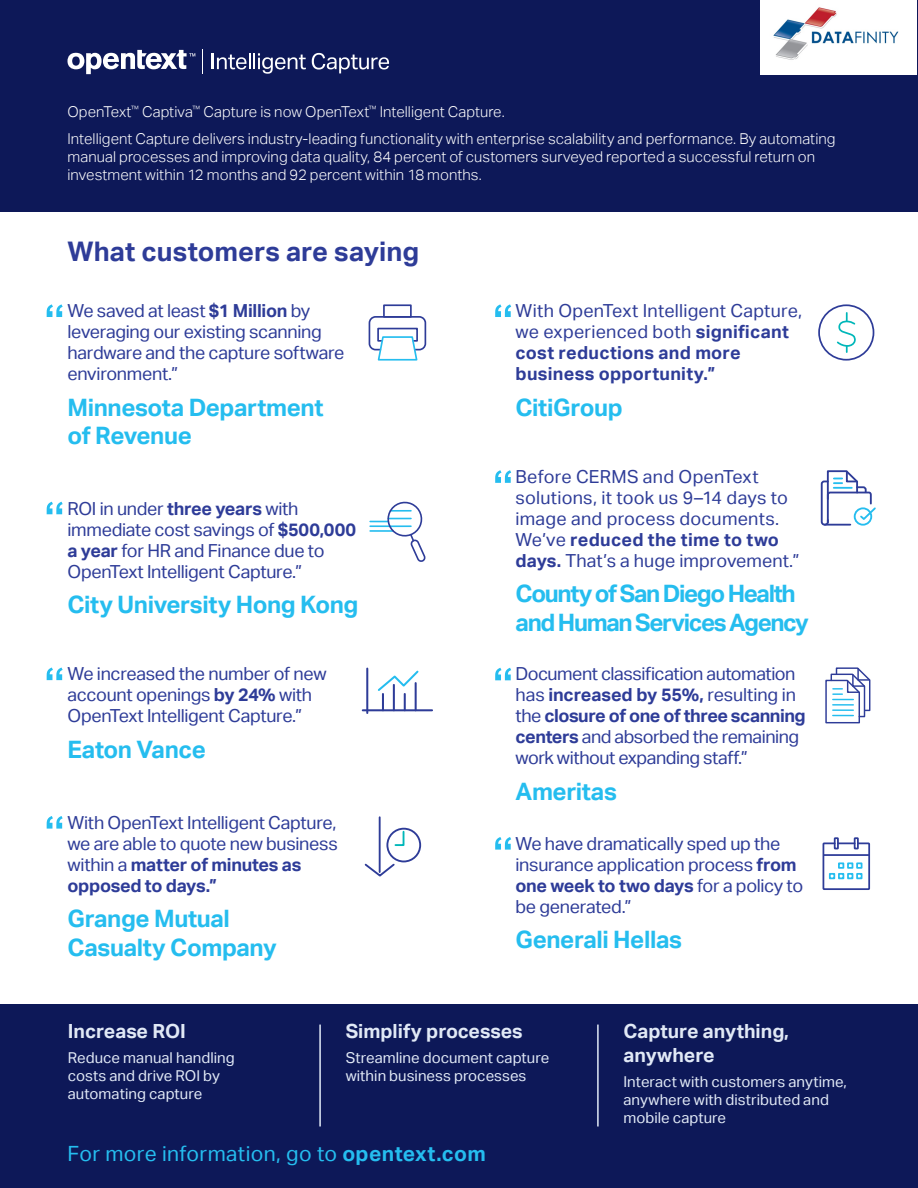
<style>
.page{position:relative;width:918px;height:1188px;background:#fff}
.page>*{position:absolute;margin:0;border:0;box-sizing:border-box;transform-origin:0 0}
.t1{font:700 27px "Aktiv Grotesk";letter-spacing:.005em;color:#2e3c98}
.Company_Name-2{font:700 24px/28.5px "Aktiv Grotesk";letter-spacing:-.02em;color:#25bdef}
.Company_Name-2-2{font:700 24px/28.5px "Aktiv Grotesk";letter-spacing:-.055em;color:#25bdef}
.t2{font:21px "Aktiv Grotesk";letter-spacing:.015em;color:#25bdef}
.t3{font:700 19.5px/23.4px "Aktiv Grotesk";color:#e1e9f6}
.Quote_-_2{font:18px/21px "Aktiv Grotesk";letter-spacing:-.015em;color:#2e3c98}
.Quote_-_2-2{font:18px/21px "Aktiv Grotesk";letter-spacing:.01em;color:#2e3c98}
.Quote_-_2-3{font:700 18px/21px "Aktiv Grotesk";letter-spacing:.015em;color:#2e3c98}
.t4{font:300 15px/27.5px "Aktiv Grotesk";letter-spacing:.005em;color:#fff}
.t5{font:15px/18px "Aktiv Grotesk";letter-spacing:.005em;color:#e1e9f6}
.s1{font-weight:700}
.s2{font-weight:400}
</style>
<div class="page">
<div style="left:0;top:0;width:918px;height:212px;background:#0d1858"></div>
<svg style="left:212px;top:53px;width:94px;height:21px"></svg>
<svg style="left:312px;top:53px;width:77px;height:20px"></svg>
<svg style="left:67px;top:50px;width:128px;height:24px"></svg>
<svg style="left:202px;top:49px;width:1px;height:25px"></svg>
<div style="left:0;top:1004px;width:918px;height:184px;background:#0d1858"></div>
<hr style="left:319px;top:1025px;width:2px;height:101px;background:#e1e9f6">
<hr style="left:597px;top:1025px;width:2px;height:101px;background:#e1e9f6">
<div style="left:369px;top:316px;width:57px;height:34px;border:2px solid #2e3c98;border-radius:6px"></div>
<div style="left:383px;top:304px;width:29px;height:14px;border:2px solid #2e3c98"></div>
<svg style="left:376px;top:327px;width:43px;height:34px"></svg>
<svg style="left:370px;top:502px;width:56px;height:60px"></svg>
<svg style="left:821px;top:470px;width:55px;height:56px"></svg>
<hr style="left:366px;top:669px;width:2px;height:44px;background:#2e3c98">
<hr style="left:363px;top:709px;width:69px;height:2px;background:#2e3c98">
<svg style="left:376px;top:670px;width:44px;height:40px"></svg>
<hr style="left:415px;top:683px;width:2px;height:27px;background:#2e3c98">
<svg style="left:825px;top:667px;width:45px;height:56px"></svg>
<svg style="left:365px;top:862px;width:30px;height:15px"></svg>
<hr style="left:379px;top:817px;width:2px;height:55px;background:#2e3c98">
<div style="left:386px;top:828px;width:35px;height:34px;border:2px solid #2e3c98;border-radius:50%"></div>
<svg style="left:394px;top:830px;width:11px;height:16px"></svg>
<div style="left:823px;top:842px;width:47px;height:48px;border:2px solid #2e3c98"></div>
<svg style="left:839px;top:842px;width:15px;height:2px"></svg>
<hr style="left:824px;top:854px;width:45px;height:2px;background:#2e3c98">
<div style="left:854px;top:837px;width:5px;height:12px;border:2px solid #2e3c98"></div>
<div style="left:834px;top:837px;width:5px;height:12px;border:2px solid #2e3c98"></div>
<div style="left:856px;top:862px;width:6px;height:7px;border:2px solid #25bdef"></div>
<div style="left:847px;top:862px;width:6px;height:7px;border:2px solid #25bdef"></div>
<div style="left:838px;top:862px;width:6px;height:7px;border:2px solid #25bdef"></div>
<svg style="left:829px;top:873px;width:33px;height:6px"></svg>
<svg style="left:836px;top:313px;width:20px;height:39px"></svg>
<div style="left:818px;top:304px;width:56px;height:57px;border:2px solid #2e3c98;border-radius:50%"></div>
<svg style="left:47px;top:304px;width:16px;height:13px"></svg>
<svg style="left:495px;top:304px;width:16px;height:13px"></svg>
<svg style="left:47px;top:502px;width:16px;height:12px"></svg>
<svg style="left:495px;top:470px;width:16px;height:13px"></svg>
<svg style="left:47px;top:668px;width:16px;height:12px"></svg>
<svg style="left:495px;top:668px;width:16px;height:12px"></svg>
<svg style="left:47px;top:816px;width:16px;height:13px"></svg>
<svg style="left:495px;top:837px;width:16px;height:13px"></svg>
<img style="left:760px;top:0;width:157px;height:74px">
<p class="t4" style="left:68px;top:98px;width:770px">OpenText<sup>™</sup> Captiva<sup>™</sup> Capture is now OpenText<sup>™</sup> Intelligent Capture.<br>Intelligent Capture delivers industry-leading functionality with enterprise scalability and performance. By automating</p>
<p class="t4" style="left:68px;top:148px;width:749px;line-height:18px">manual processes and improving data quality, 84 percent of customers surveyed reported a successful return on investment within 12 months and 92 percent within 18 months.</p>
<h1 class="t1" style="left:68px;top:236px;width:353px">What customers are saying</h1>
<p class="Quote_-_2" style="left:68px;top:301px;width:278px">We saved at least <span class="s1">$1 Million</span> by leveraging our existing scanning hardware and the capture software environment.”</p>
<p class="Company_Name-2" style="left:68px;top:393px;width:258px">Minnesota Department of Revenue</p>
<p class="Quote_-_2" style="left:68px;top:498px;width:290px">ROI in under <span class="s1">three years</span> with immediate cost savings of <span class="s1">$500,000 a year</span> for HR and Finance due to<br>OpenText Intelligent Capture.”</p>
<p class="Company_Name-2" style="left:68px;top:590px;width:293px">City University Hong Kong</p>
<p class="Quote_-_2" style="left:68px;top:664px;width:261px">We increased the number of new account openings <span class="s1">by 24%</span> with<br>OpenText Intelligent Capture.”</p>
<p class="Company_Name-2" style="left:68px;top:735px;width:140px">Eaton Vance</p>
<p class="Quote_-_2" style="left:68px;top:812px;width:272px">With OpenText Intelligent Capture, we are able to quote new business within a <span class="s1">matter of minutes as opposed to days.”</span></p>
<p class="Company_Name-2" style="left:68px;top:905px;width:211px">Grange Mutual<br>Casualty Company</p>
<p class="Quote_-_2-3" style="left:516px;top:301px;width:288px"><span class="s2">With OpenText Intelligent Capture, we experienced both</span> significant cost reductions and more business opportunity.”</p>
<p class="Company_Name-2" style="left:516px;top:393px;width:109px">CitiGroup</p>
<p class="Quote_-_2-2" style="left:516px;top:466px;width:285px">Before CERMS and OpenText solutions, it took us 9–14 days to image and process documents.<br>We’ve <span class="s1">reduced the time to two days.</span> That’s a huge improvement.”</p>
<p class="Company_Name-2-2" style="left:516px;top:580px;width:295px">County of San Diego Health and Human Services Agency</p>
<p class="Quote_-_2" style="left:516px;top:664px;width:292px">Document classification automation has <span class="s1">increased by 55%,</span> resulting in the <span class="s1">closure of one of three scanning centers</span> and absorbed the remaining work without expanding staff.”</p>
<p class="Company_Name-2" style="left:516px;top:777px;width:103px">Ameritas</p>
<p class="Quote_-_2" style="left:516px;top:833px;width:289px">We have dramatically sped up the insurance application process <span class="s1">from one week to two days</span> for a policy to be generated.”</p>
<p class="Company_Name-2" style="left:516px;top:926px;width:168px">Generali Hellas</p>
<p class="t3" style="left:68px;top:1020px;width:120px">Increase ROI</p>
<p class="t5" style="left:68px;top:1049px;width:168px">Reduce manual handling costs and drive ROI by automating capture</p>
<p class="t3" style="left:346px;top:1020px;width:179px">Simplify processes</p>
<p class="t5" style="left:346px;top:1049px;width:205px">Streamline document capture within business processes</p>
<p class="t2" style="left:68px;top:1141px;width:420px">For more information, go to <span class="s1">opentext.com</span></p>
<p class="t3" style="left:623px;top:1020px;width:167px">Capture anything, anywhere</p>
<p class="t5" style="left:623px;top:1072px;width:225px">Interact with customers anytime, anywhere with distributed and mobile capture</p>
</div>
